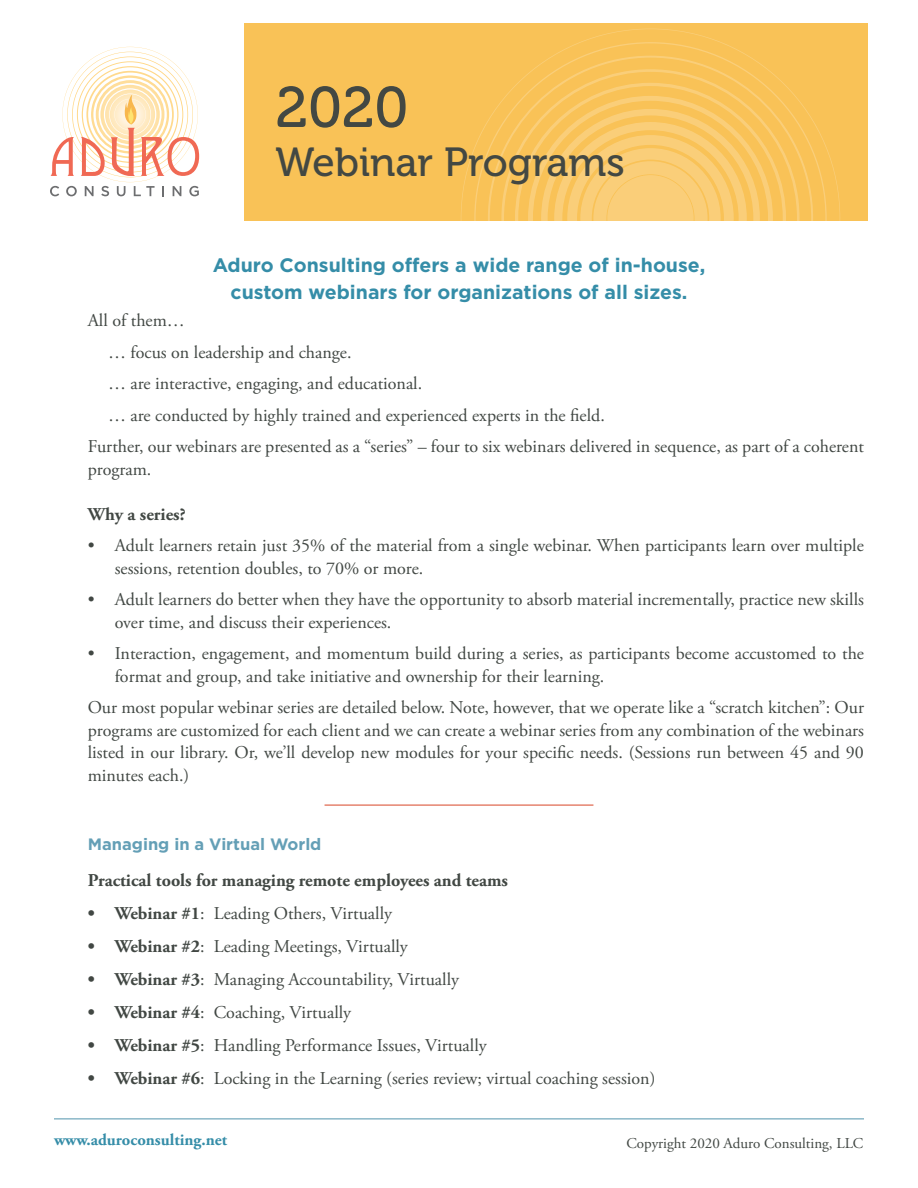
<style>
.page{position:relative;width:918px;height:1188px;background:#fff}
.page>*{position:absolute;margin:0;border:0;box-sizing:border-box;transform-origin:0 0}
.t1{font:57px "Museo 500";color:#434843}
.t2{font:40.5px "Museo 500";color:#434843}
.t3{font:700 19.5px "Gotham";color:#358da8}
.t4{font:18px/22.5px "Adobe Garamond Pro";color:#414743}
.t5{font:700 18px "Adobe Garamond Pro";color:#414743}
.t6{font:700 16.5px "Gotham";color:#649fb6}
.t7{font:700 16.5px "Adobe Garamond Pro";color:#358da8}
.t8{font:15px "Adobe Garamond Pro";color:#414743}
.s1{font-weight:700}
</style>
<div class="page">
<svg style="left:50px;top:47px;width:149px;height:149px"></svg>
<div style="left:245px;top:23px;width:623px;height:198px;background:#f9c257"></div>
<svg style="left:461px;top:29px;width:379px;height:191px"></svg>
<hr style="left:325px;top:805px;width:268px;height:1px;background:#d94627">
<hr style="left:54px;top:1118px;width:810px;height:1px;background:#649fb6">
<p class="t1" style="left:275px;top:76px;width:135px">2020</p>
<p class="t2" style="left:275px;top:139px;width:351px">Webinar Programs</p>
<p class="t3" style="left:213px;top:254px;width:494px">Aduro Consulting offers a wide range of in-house,</p>
<p class="t3" style="left:231px;top:281px;width:458px">custom webinars for organizations of all sizes.</p>
<p class="t4" style="left:88px;top:310px;width:99px">All of them…</p>
<p class="t4" style="left:108px;top:342px;width:245px">… focus on leadership and change.</p>
<p class="t4" style="left:108px;top:373px;width:316px">… are interactive, engaging, and educational.</p>
<p class="t4" style="left:108px;top:405px;width:498px">… are conducted by highly trained and experienced experts in the field.</p>
<p class="t4" style="left:88px;top:436px;width:778px">Further, our webinars are presented as a “series” – four to six webinars delivered in sequence, as part of a coherent program.</p>
<p class="t5" style="left:88px;top:504px;width:99px">Why a series?</p>
<p class="t4" style="left:115px;top:535px;width:751px;text-indent:-27px">• Adult learners retain just 35% of the material from a single webinar. When participants learn over multiple sessions, retention doubles, to 70% or more.</p>
<p class="t4" style="left:115px;top:589px;width:751px;text-indent:-27px">• Adult learners do better when they have the opportunity to absorb material incrementally, practice new skills over time, and discuss their experiences.</p>
<p class="t4" style="left:115px;top:643px;width:751px;text-indent:-27px">• Interaction, engagement, and momentum build during a series, as participants become accustomed to the format and group, and take initiative and ownership for their learning.</p>
<p class="t4" style="left:88px;top:697px;width:778px;text-align:justify">Our most popular webinar series are detailed below. Note, however, that we operate like a “scratch kitchen”: Our programs are customized for each client and we can create a webinar series from any combination of the webinars listed in our library. Or, we’ll develop new modules for your specific needs. (Sessions run between 45 and 90 minutes each.)</p>
<p class="t6" style="left:88px;top:834px;width:235px">Managing in a Virtual World</p>
<p class="t5" style="left:88px;top:870px;width:422px">Practical tools for managing remote employees and teams</p>
<p class="t4" style="left:88px;top:903px;width:306px"><span class="s1">• Webinar #1</span>: Leading Others, Virtually</p>
<p class="t4" style="left:88px;top:936px;width:322px"><span class="s1">• Webinar #2</span>: Leading Meetings, Virtually</p>
<p class="t4" style="left:88px;top:969px;width:373px"><span class="s1">• Webinar #3</span>: Managing Accountability, Virtually</p>
<p class="t4" style="left:88px;top:1002px;width:265px"><span class="s1">• Webinar #4</span>: Coaching, Virtually</p>
<p class="t4" style="left:88px;top:1035px;width:400px"><span class="s1">• Webinar #5</span>: Handling Performance Issues, Virtually</p>
<p class="t4" style="left:88px;top:1068px;width:569px"><span class="s1">• Webinar #6</span>: Locking in the Learning (series review; virtual coaching session)</p>
<p class="t7" style="left:54px;top:1130px;width:175px">www.aduroconsulting.net</p>
<p class="t8" style="left:626px;top:1134px;width:238px">Copyright 2020 Aduro Consulting, LLC</p>
</div>
